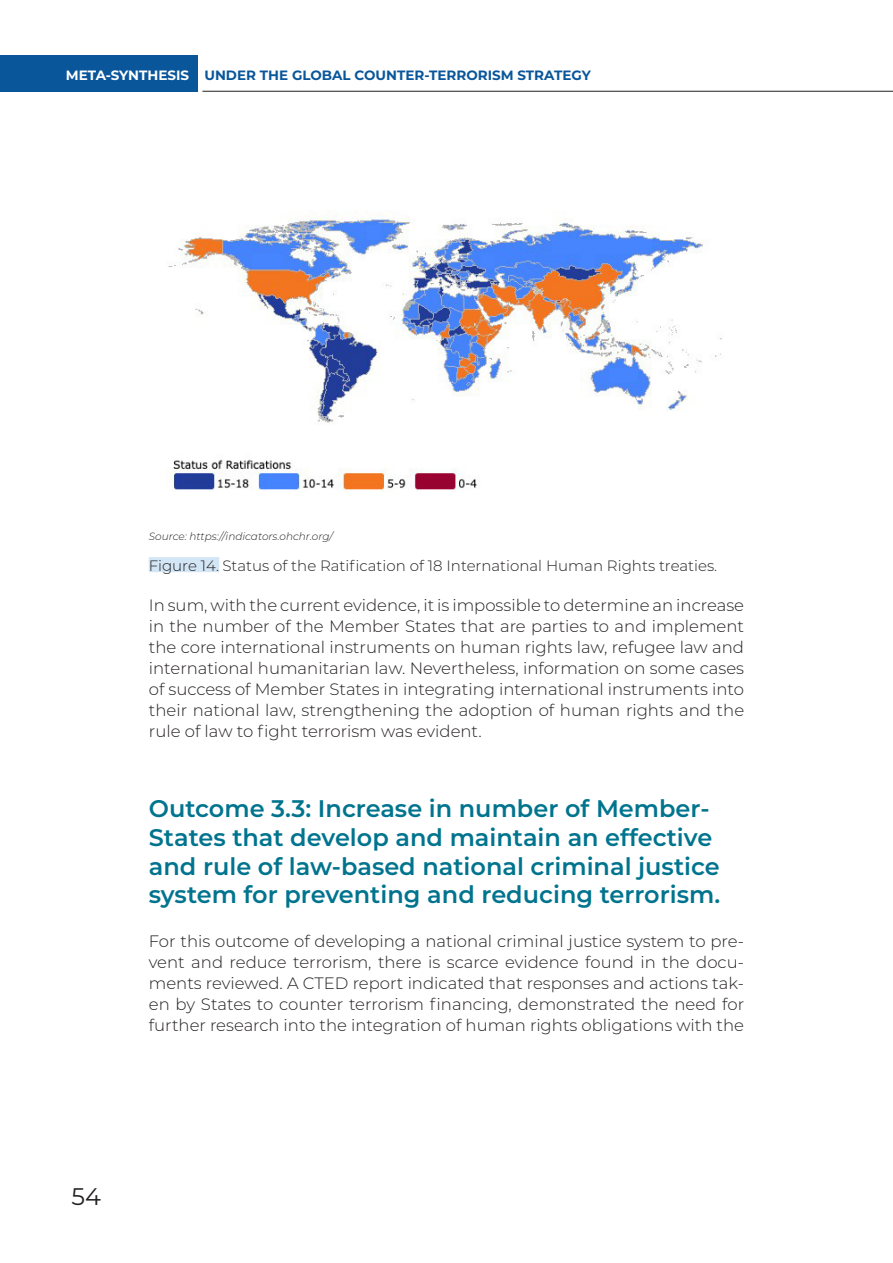
<style>
.page{position:relative;width:893px;height:1263px;background:#fff}
.page>*{position:absolute;margin:0;border:0;box-sizing:border-box;transform-origin:0 0}
.outcome{font:600 24px/28.8px "Montserrat";color:#00748e}
.t1{font:24px "Montserrat";color:#231f20}
.t2{font:300 16.5px/21px "Montserrat";color:#231f20;text-align:justify}
.Figure_Title{font:300 15px "Montserrat";color:#231f20}
.t3{font:700 13.5px "Montserrat";color:#09569b}
.Source{font:italic 300 10.5px "Montserrat";color:#231f20}
.s1{color:#fff}
</style>
<div class="page">
<div style="left:0;top:55px;width:198px;height:36px;background:#09569b"></div>
<hr style="left:202px;top:91px;width:691px;height:1px;background:#231f20">
<div style="left:149px;top:557px;width:70px;height:15px;background:#d3e6f6"></div>
<img style="left:168px;top:212px;width:554px;height:279px">
<p class="t3" style="left:66px;top:65px;width:527px"><span class="s1">META-SYNTHESIS</span> UNDER THE GLOBAL COUNTER-TERRORISM STRATEGY</p>
<p class="Source" style="left:149px;top:529px;width:186px">Source: https://indicators.ohchr.org/</p>
<p class="Figure_Title" style="left:149px;top:555px;width:570px">Figure 14. Status of the Ratification of 18 International Human Rights treaties.</p>
<p class="t2" style="left:149px;top:594px;width:597px">In sum, with the current evidence, it is impossible to determine an increase in the number of the Member States that are parties to and implement the core international instruments on human rights law, refugee law and international humanitarian law. Nevertheless, information on some cases of success of Member States in integrating international instruments into their national law, strengthening the adoption of human rights and the rule of law to fight terrorism was evident.</p>
<p class="outcome" style="left:149px;top:793px;width:573px">Outcome 3.3: Increase in number of Member-States that develop and maintain an effective and rule of law-based national criminal justice system for preventing and reducing terrorism.</p>
<p class="t2" style="left:149px;top:930px;width:597px">For this outcome of developing a national criminal justice system to pre&shy;vent and reduce terrorism, there is scarce evidence found in the docu&shy;ments reviewed. A CTED report indicated that responses and actions tak&shy;en by States to counter terrorism financing, demonstrated the need for further research into the integration of human rights obligations with the</p>
<h1 class="t1" style="left:72px;top:1180px;width:31px">54</h1>
</div>
